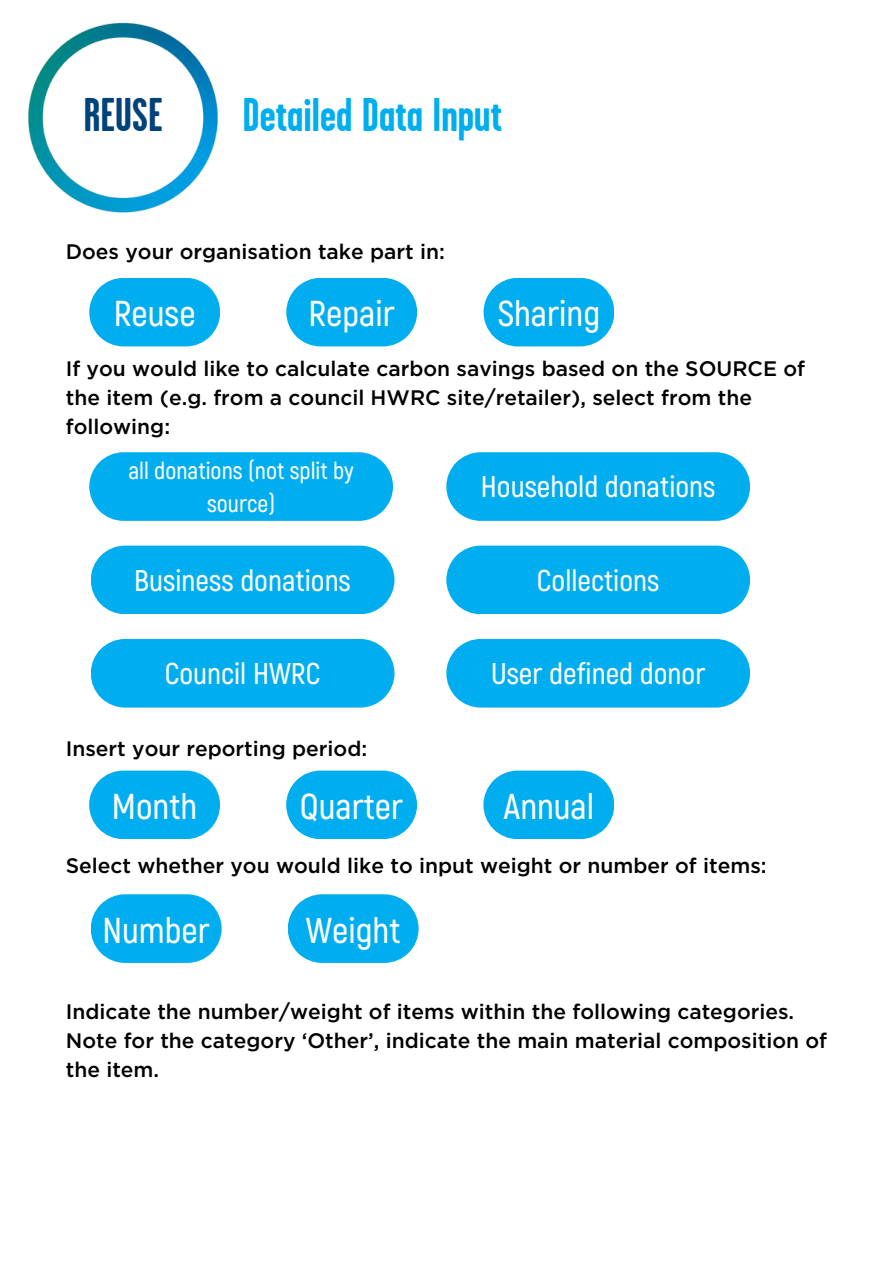
<style>
.page{position:relative;width:893px;height:1264px;background:#fff}
.page>*{position:absolute;margin:0;border:0;box-sizing:border-box;transform-origin:0 0}
.t1{font:700 47.25px "Garage Gothic";color:#00aeef}
.t2{font:700 47.25px "Garage Gothic";color:#00437b}
.t3{font:600 36px "Akrobat";color:#fff}
.t4{font:600 30px "Akrobat";color:#fff}
.t5{font:600 24px/32.5px "Akrobat";color:#fff;text-align:center}
.t6{font:500 21px/29.2px "Gotham";color:#000}
</style>
<div class="page">
<img style="left:28px;top:22px;width:190px;height:191px">
<svg style="left:89px;top:278px;width:131px;height:68px;background:#1cb6f0"></svg>
<svg style="left:286px;top:278px;width:131px;height:68px;background:#1cb6f0"></svg>
<svg style="left:483px;top:278px;width:131px;height:68px;background:#1cb7f0"></svg>
<svg style="left:89px;top:452px;width:304px;height:69px;background:#0eb2ef"></svg>
<svg style="left:446px;top:452px;width:304px;height:69px;background:#0eb2ef"></svg>
<div style="left:91px;top:545px;width:303px;height:69px;background:#00aeef"></div>
<div style="left:446px;top:545px;width:304px;height:69px;background:#00aeef"></div>
<div style="left:91px;top:639px;width:303px;height:68px;background:#00aeef"></div>
<div style="left:446px;top:639px;width:304px;height:68px;background:#00aeef"></div>
<svg style="left:89px;top:770px;width:131px;height:69px;background:#1eb7f0"></svg>
<svg style="left:286px;top:770px;width:131px;height:69px;background:#1eb7f0"></svg>
<svg style="left:483px;top:770px;width:131px;height:69px;background:#1eb7f0"></svg>
<svg style="left:91px;top:894px;width:130px;height:68px;background:#1bb6f0"></svg>
<svg style="left:288px;top:894px;width:130px;height:68px;background:#1bb6f0"></svg>
<p class="t2" style="left:83px;top:93px;width:81px">REUSE</p>
<p class="t1" style="left:242px;top:93px;width:261px">Detailed Data Input</p>
<p class="t6" style="left:66px;top:236px;width:380px">Does your organisation take part in:</p>
<p class="t3" style="left:114px;top:290px;width:83px">Reuse</p>
<p class="t3" style="left:308px;top:290px;width:88px">Repair</p>
<p class="t3" style="left:497px;top:290px;width:104px">Sharing</p>
<p class="t6" style="left:66px;top:353px;width:740px">If you would like to calculate carbon savings based on the SOURCE of the item (e.g. from a council HWRC site/retailer), select from the following:</p>
<p class="t5" style="left:128px;top:453px;width:227px">all donations (not split by source)</p>
<p class="t4" style="left:481px;top:467px;width:236px">Household donations</p>
<p class="t4" style="left:134px;top:560px;width:218px">Business donations</p>
<p class="t4" style="left:537px;top:560px;width:124px">Collections</p>
<p class="t4" style="left:165px;top:654px;width:157px">Council HWRC</p>
<p class="t4" style="left:491px;top:654px;width:216px">User defined donor</p>
<p class="t6" style="left:66px;top:733px;width:303px">Insert your reporting period:</p>
<p class="t3" style="left:112px;top:783px;width:87px">Month</p>
<p class="t3" style="left:300px;top:783px;width:105px">Quarter</p>
<p class="t3" style="left:503px;top:783px;width:92px">Annual</p>
<p class="t6" style="left:66px;top:850px;width:702px">Select whether you would like to input weight or number of items:</p>
<p class="t3" style="left:102px;top:906px;width:109px">Number</p>
<p class="t3" style="left:306px;top:906px;width:96px">Weight</p>
<p class="t6" style="left:66px;top:996px;width:762px">Indicate the number/weight of items within the following categories.<br>Note for the category ‘Other’, indicate the main material composition of the item.</p>
</div>
